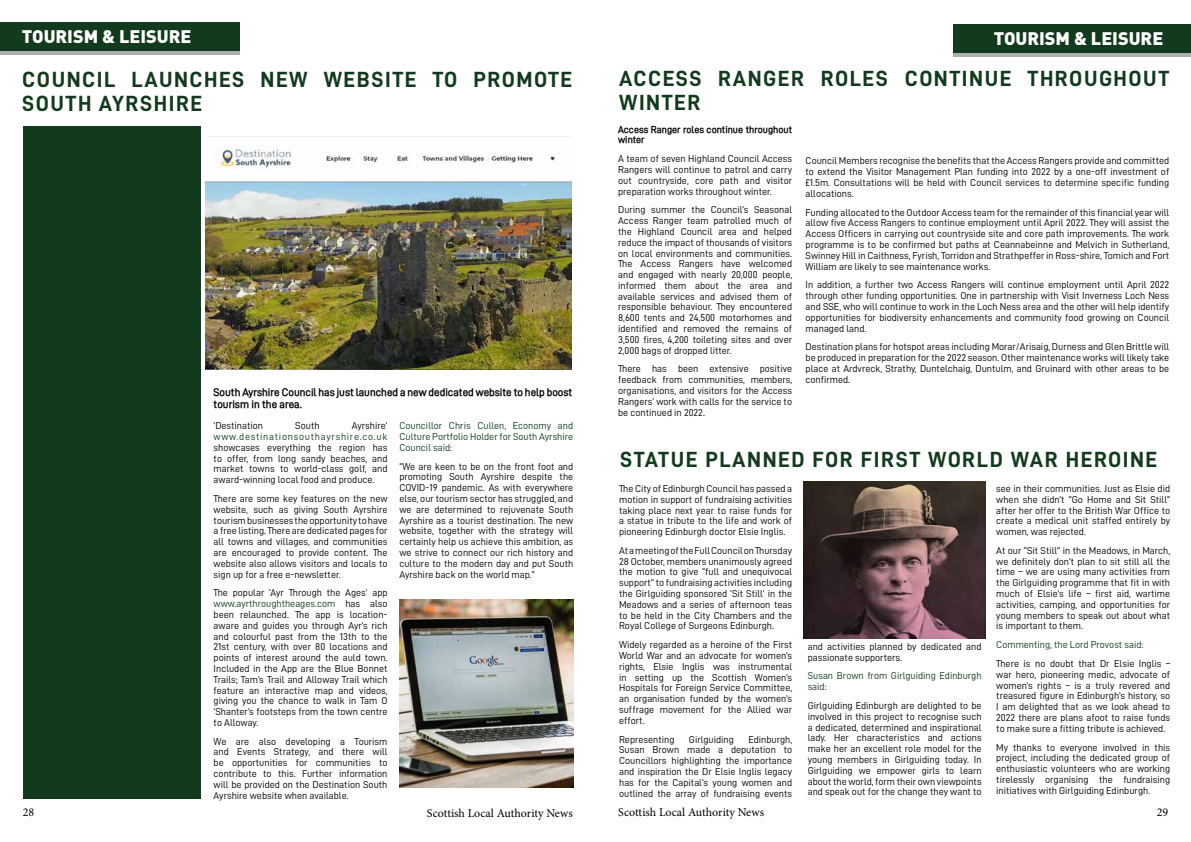
<style>
.page{position:relative;width:1191px;height:842px;background:#fff}
.page>*{position:absolute;margin:0;border:0;box-sizing:border-box;transform-origin:0 0}
.t1{font:22px/23.7px "D DIN PRO Bold";letter-spacing:.07em;color:#123a1d}
.t2{font:900 18px "DINOT";color:#fff}
.t3{font:12px "Minion Pro";color:#000}
.t4{font:700 11px/11.9px "D DIN PRO Semi";color:#000}
.t5{font:10px/10.8px "D DIN PRO Regular";color:#000;text-align:justify}
.t6{font:10px/10.8px "D DIN PRO Regular";color:#123a1d;text-align:justify}
.t7{font:700 10px/10.8px "D DIN PRO Semi";color:#000}
.t8{font:10px "D DIN PRO Regular";letter-spacing:.07em;color:#123a1d}
.s1{color:#123a1d}
</style>
<div class="page">
<div style="left:23px;top:126px;width:177px;height:673px;background:#123a1d"></div>
<img style="left:206px;top:136px;width:366px;height:234px">
<img style="left:399px;top:600px;width:174px;height:188px">
<div style="left:0;top:26px;width:240px;height:28px;background:#aeaeae"></div>
<div style="left:0;top:22px;width:240px;height:29px;background:#123a1d"></div>
<img style="left:803px;top:481px;width:182px;height:158px">
<div style="left:953px;top:28px;width:238px;height:28px;background:#aeaeae"></div>
<div style="left:953px;top:24px;width:238px;height:29px;background:#123a1d"></div>
<h2 class="t2" style="left:22px;top:25px;width:171px">TOURISM &amp; LEISURE</h2>
<h1 class="t1" style="left:22px;top:67px;width:551px">COUNCIL LAUNCHES NEW WEBSITE TO PROMOTE<br>SOUTH AYRSHIRE</h1>
<p class="t4" style="left:214px;top:386px;width:360px">South Ayrshire Council has just launched a new dedicated website to help boost tourism in the area.</p>
<p class="t5" style="left:214px;top:420px;width:51px">‘Destination</p>
<p class="t5" style="left:295px;top:420px;width:26px">South</p>
<p class="t5" style="left:352px;top:420px;width:37px">Ayrshire’</p>
<p class="t8" style="left:214px;top:431px;width:175px">www.destinationsouthayrshire.co.uk</p>
<p class="t5" style="left:214px;top:442px;width:175px">showcases everything the region has to offer, from long sandy beaches, and market towns to world-class golf, and award-winning local food and produce.</p>
<p class="t5" style="left:214px;top:493px;width:175px">There are some key features on the new website, such as giving South Ayrshire tourism businesses the opportunity to have a free listing. There are dedicated pages for all towns and villages, and communities are encouraged to provide content. The website also allows visitors and locals to sign up for a free e-newsletter.</p>
<p class="t5" style="left:214px;top:587px;width:175px">The popular ‘Ayr Through the Ages’ app <span class="s1">www.ayrthroughtheages.com</span> has also been relaunched. The app is location&shy;aware and guides you through Ayr’s rich and colourful past from the 13th to the 21st century, with over 80 locations and points of interest around the auld town.<br>Included in the App are the Blue Bonnet Trails; Tam’s Trail and Alloway Trail which feature an interactive map and videos, giving you the chance to walk in Tam O ‘Shanter’s footsteps from the town centre to Alloway.</p>
<p class="t5" style="left:214px;top:736px;width:175px">We are also developing a Tourism and Events Strategy, and there will be opportunities for communities to contribute to this. Further information will be provided on the Destination South Ayrshire website when available.</p>
<p class="t6" style="left:399px;top:420px;width:175px">Councillor Chris Cullen, Economy and Culture Portfolio Holder for South Ayrshire Council said:</p>
<p class="t5" style="left:399px;top:461px;width:175px">“We are keen to be on the front foot and promoting South Ayrshire despite the COVID-19 pandemic. As with everywhere else, our tourism sector has struggled, and we are determined to rejuvenate South Ayrshire as a tourist destination. The new website, together with the strategy will certainly help us achieve this ambition, as we strive to connect our rich history and culture to the modern day and put South Ayrshire back on the world map.”</p>
<h2 class="t2" style="left:994px;top:27px;width:171px">TOURISM &amp; LEISURE</h2>
<h1 class="t1" style="left:619px;top:66px;width:551px">ACCESS RANGER ROLES CONTINUE THROUGHOUT<br>WINTER</h1>
<p class="t7" style="left:618px;top:124px;width:175px">Access Ranger roles continue throughout winter</p>
<p class="t5" style="left:618px;top:153px;width:175px">A team of seven Highland Council Access Rangers will continue to patrol and carry out countryside, core path and visitor preparation works throughout winter.</p>
<p class="t5" style="left:618px;top:204px;width:175px">During summer the Council’s Seasonal Access Ranger team patrolled much of the Highland Council area and helped reduce the impact of thousands of visitors on local environments and communities.<br>The Access Rangers have welcomed and engaged with nearly 20,000 people, informed them about the area and available services and advised them of responsible behaviour. They encountered 8,600 tents and 24,500 motorhomes and identified and removed the remains of 3,500 fires, 4,200 toileting sites and over 2,000 bags of dropped litter.</p>
<p class="t5" style="left:618px;top:363px;width:175px">There has been extensive positive feedback from communities, members, organisations, and visitors for the Access Rangers’ work with calls for the service to be continued in 2022.</p>
<p class="t5" style="left:805px;top:155px;width:365px">Council Members recognise the benefits that the Access Rangers provide and committed to extend the Visitor Management Plan funding into 2022 by a one-off investment of £1.5m. Consultations will be held with Council services to determine specific funding allocations.</p>
<p class="t5" style="left:805px;top:207px;width:365px">Funding allocated to the Outdoor Access team for the remainder of this financial year will allow five Access Rangers to continue employment until April 2022. They will assist the Access Officers in carrying out countryside site and core path improvements. The work programme is to be confirmed but paths at Ceannabeinne and Melvich in Sutherland, Swinney Hill in Caithness, Fyrish, Torridon and Strathpeffer in Ross-shire, Tomich and Fort William are likely to see maintenance works.</p>
<p class="t5" style="left:805px;top:279px;width:365px">In addition, a further two Access Rangers will continue employment until April 2022 through other funding opportunities. One in partnership with Visit Inverness Loch Ness and SSE, who will continue to work in the Loch Ness area and the other will help identify opportunities for biodiversity enhancements and community food growing on Council managed land.</p>
<p class="t5" style="left:805px;top:341px;width:365px">Destination plans for hotspot areas including Morar/Arisaig, Durness and Glen Brittle will be produced in preparation for the 2022 season. Other maintenance works will likely take place at Ardvreck, Strathy, Duntelchaig, Duntulm, and Gruinard with other areas to be confirmed.</p>
<h1 class="t1" style="left:620px;top:447px;width:539px">STATUE PLANNED FOR FIRST WORLD WAR HEROINE</h1>
<p class="t5" style="left:996px;top:483px;width:175px">see in their communities. Just as Elsie did when she didn’t “Go Home and Sit Still” after her offer to the British War Office to create a medical unit staffed entirely by women, was rejected.</p>
<p class="t5" style="left:996px;top:545px;width:175px">At our “Sit Still” in the Meadows, in March, we definitely don’t plan to sit still all the time – we are using many activities from the Girlguiding programme that fit in with much of Elsie’s life – first aid, wartime activities, camping, and opportunities for young members to speak out about what is important to them.</p>
<p class="t6" style="left:996px;top:639px;width:149px">Commenting, the Lord Provost said:</p>
<p class="t5" style="left:996px;top:658px;width:175px">There is no doubt that Dr Elsie Inglis – war hero, pioneering medic, advocate of women’s rights – is a truly revered and treasured figure in Edinburgh’s history, so I am delighted that as we look ahead to 2022 there are plans afoot to raise funds to make sure a fitting tribute is achieved.</p>
<p class="t5" style="left:996px;top:741px;width:175px">My thanks to everyone involved in this project, including the dedicated group of enthusiastic volunteers who are working tirelessly organising the fundraising initiatives with Girlguiding Edinburgh.</p>
<p class="t5" style="left:619px;top:483px;width:174px">The City of Edinburgh Council has passed a motion in support of fundraising activities taking place next year to raise funds for a statue in tribute to the life and work of pioneering Edinburgh doctor Elsie Inglis.</p>
<p class="t5" style="left:619px;top:545px;width:174px">At a meeting of the Full Council on Thursday 28 October, members unanimously agreed the motion to give “full and unequivocal support” to fundraising activities including the Girlguiding sponsored ‘Sit Still’ in the Meadows and a series of afternoon teas to be held in the City Chambers and the Royal College of Surgeons Edinburgh.</p>
<p class="t5" style="left:619px;top:639px;width:174px">Widely regarded as a heroine of the First World War and an advocate for women’s rights, Elsie Inglis was instrumental in setting up the Scottish Women’s Hospitals for Foreign Service Committee, an organisation funded by the women’s suffrage movement for the Allied war effort.</p>
<p class="t5" style="left:619px;top:733px;width:57px">Representing</p>
<p class="t5" style="left:689px;top:733px;width:46px">Girlguiding</p>
<p class="t5" style="left:807px;top:641px;width:175px">and activities planned by dedicated and passionate supporters.</p>
<p class="t6" style="left:807px;top:670px;width:175px">Susan Brown from Girlguiding Edinburgh said:</p>
<p class="t5" style="left:807px;top:700px;width:175px">Girlguiding Edinburgh are delighted to be involved in this project to recognise such a dedicated, determined and inspirational lady. Her characteristics and actions make her an excellent role model for the young members in Girlguiding today. In Girlguiding we empower girls to learn about the world, form their own viewpoints and speak out for the change they want to</p>
<p class="t5" style="left:619px;top:733px;width:174px;text-indent:129px">Edinburgh, Susan Brown made a deputation to Councillors highlighting the importance and inspiration the Dr Elsie Inglis legacy has for the Capital’s young women and outlined the array of fundraising events</p>
<p class="t3" style="left:618px;top:804px;width:147px">Scottish Local Authority News</p>
<p class="t3" style="left:23px;top:804px;width:13px">28</p>
<p class="t3" style="left:427px;top:805px;width:147px">Scottish Local Authority News</p>
<p class="t3" style="left:1156px;top:804px;width:13px">29</p>
</div>
